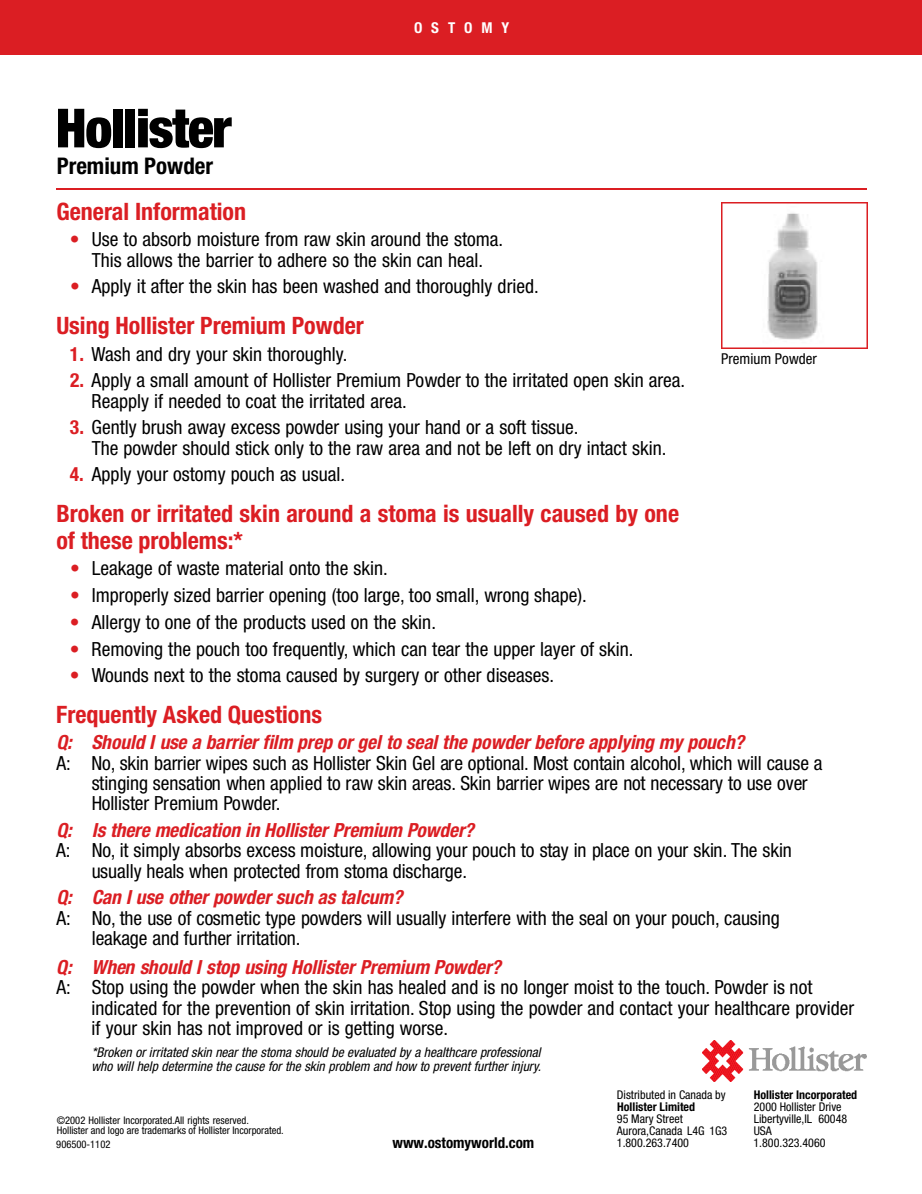
<style>
.page{position:relative;width:922px;height:1194px;background:#fff}
.page>*{position:absolute;margin:0;border:0;box-sizing:border-box;transform-origin:0 0}
.t1{font:900 condensed 54px "Helvetica Neue";color:#000}
.t2{font:700 condensed 24px/27px "Helvetica Neue";color:#db1e23}
.t3{font:700 condensed 22.95px "Helvetica Neue";color:#000}
.t4{font:condensed 19.5px/20.2px "Helvetica Neue";color:#000}
.t5{font:italic 700 condensed 19.5px "Helvetica Neue";color:#db1e23}
.t6{font:700 condensed 15px "Helvetica Neue";color:#000}
.t7{font:condensed 15px "Helvetica Neue";color:#000}
.t8{font:700 condensed 15px "Helvetica Neue";color:#fff}
.t9{font:italic condensed 13.5px/13.5px "Helvetica Neue";color:#000}
.t10{font:condensed 12px/12px "Helvetica Neue";color:#000}
.t11{font:700 condensed 12px "Helvetica Neue";color:#000}
.t12{font:condensed 10.5px/10.5px "Helvetica Neue";color:#000}
.s1{color:#db1e23}
.s2{font-weight:700;color:#db1e23}
</style>
<div class="page">
<div style="left:0;top:0;width:921px;height:54px;background:#db1e23"></div>
<img style="left:721px;top:203px;width:146px;height:146px">
<hr style="left:56px;top:188px;width:810px;height:2px;background:#db1e23">
<img style="left:702px;top:1040px;width:164px;height:41px">
<h1 class="t1" style="left:56px;top:109px;width:177px">H o l l i s t e r</h1>
<p class="t3" style="left:57px;top:158px;width:158px">Premium Powder</p>
<p class="t8" style="left:414px;top:22px;width:97px">O S T O M Y</p>
<p class="t2" style="left:56px;top:200px;width:191px">General Information</p>
<p class="t4" style="left:70px;top:231px;width:434px;text-align:center"><span class="s1">•</span> Use to absorb moisture from raw skin around the stoma.<br>This allows the barrier to adhere so the skin can heal.</p>
<p class="t4" style="left:70px;top:278px;width:470px"><span class="s1">•</span> Apply it after the skin has been washed and thoroughly dried.</p>
<p class="t2" style="left:56px;top:314px;width:309px">Using Hollister Premium Powder</p>
<p class="t4" style="left:70px;top:345px;width:279px"><span class="s2">1.</span> Wash and dry your skin thoroughly.</p>
<p class="t4" style="left:92px;top:372px;width:595px;text-indent:-22px"><span class="s2">2.</span> Apply a small amount of Hollister Premium Powder to the irritated open skin area.<br>Reapply if needed to coat the irritated area.</p>
<p class="t4" style="left:92px;top:419px;width:576px;text-indent:-22px"><span class="s2">3.</span> Gently brush away excess powder using your hand or a soft tissue.<br>The powder should stick only to the raw area and not be left on dry intact skin.</p>
<p class="t4" style="left:70px;top:466px;width:276px"><span class="s2">4.</span> Apply your ostomy pouch as usual.</p>
<p class="t2" style="left:56px;top:502px;width:624px">Broken or irritated skin around a stoma is usually caused by one of these problems:*</p>
<p class="t4" style="left:70px;top:560px;width:319px"><span class="s1">•</span> Leakage of waste material onto the skin.</p>
<p class="t4" style="left:70px;top:586px;width:518px"><span class="s1">•</span> Improperly sized barrier opening (too large, too small, wrong shape).</p>
<p class="t4" style="left:70px;top:613px;width:367px"><span class="s1">•</span> Allergy to one of the products used on the skin.</p>
<p class="t4" style="left:70px;top:640px;width:565px"><span class="s1">•</span> Removing the pouch too frequently, which can tear the upper layer of skin.</p>
<p class="t4" style="left:70px;top:667px;width:485px"><span class="s1">•</span> Wounds next to the stoma caused by surgery or other diseases.</p>
<p class="t2" style="left:56px;top:703px;width:267px">Frequently Asked Questions</p>
<p class="t5" style="left:57px;top:735px;width:689px">Q : Should I use a barrier film prep or gel to seal the powder before applying my pouch?</p>
<p class="t4" style="left:92px;top:754px;width:732px;text-indent:-35px">A : N o , skin barrier wipes such as Hollister Skin Gel are optional. Most contain alcohol, which will cause a stinging sensation when applied to raw skin areas. Skin barrier wipes are not necessary to use over<br>Hollister Premium Pow d e r.</p>
<p class="t5" style="left:56px;top:823px;width:419px">Q : Is there medication in Hollister Premium Po w d e r ?</p>
<p class="t4" style="left:92px;top:842px;width:701px;text-indent:-36px">A : N o , it simply absorbs excess moisture, a l l owing your pouch to stay in place on your skin. The skin usually heals when protected from stoma discharge.</p>
<p class="t5" style="left:56px;top:890px;width:347px">Q : Can I use other powder such as talcum?</p>
<p class="t4" style="left:92px;top:909px;width:689px;text-indent:-35px">A : N o , the use of cosmetic type powders will usually interfere with the seal on your pouch, causing l e a k age and further irritat i o n .</p>
<p class="t5" style="left:56px;top:960px;width:446px">Q : When should I stop using Hollister Premium Po w d e r ?</p>
<p class="t4" style="left:92px;top:979px;width:764px;text-indent:-35px">A : Stop using the powder when the skin has healed and is no longer moist to the touch. Powder is not indicated for the prevention of skin irritation. Stop using the powder and contact your healthcare provider if your skin has not improved or is getting worse.</p>
<p class="t9" style="left:91px;top:1047px;width:451px">*Broken or irritated skin near the stoma should be evaluated by a healthcare professional who will help determine the cause for the skin problem and how to prevent further injury.</p>
<p class="t7" style="left:721px;top:353px;width:97px">Premium Powder</p>
<p class="t12" style="left:57px;top:1115px;width:228px">©2002 Hollister Incorporated.All rights reserved.<br>Hollister and logo are trademarks of Hollister Incorporated.</p>
<p class="t12" style="left:56px;top:1139px;width:56px">906500-1102</p>
<p class="t10" style="left:617px;top:1089px;width:110px">Distributed in Canada by</p>
<p class="t11" style="left:617px;top:1102px;width:79px">Hollister Limited</p>
<p class="t10" style="left:616px;top:1113px;width:112px">95 Mary Street<br>Aurora,Canada L4G 1G3<br>1.800.263.7400</p>
<p class="t11" style="left:753px;top:1090px;width:105px">Hollister Incorporated</p>
<p class="t10" style="left:753px;top:1101px;width:95px">2000 Hollister Drive<br>Libertyville,IL 60048<br>USA</p>
<p class="t6" style="left:392px;top:1137px;width:143px">www.ostomyworld.com</p>
<p class="t10" style="left:753px;top:1137px;width:73px">1.800.323.4060</p>
</div>
